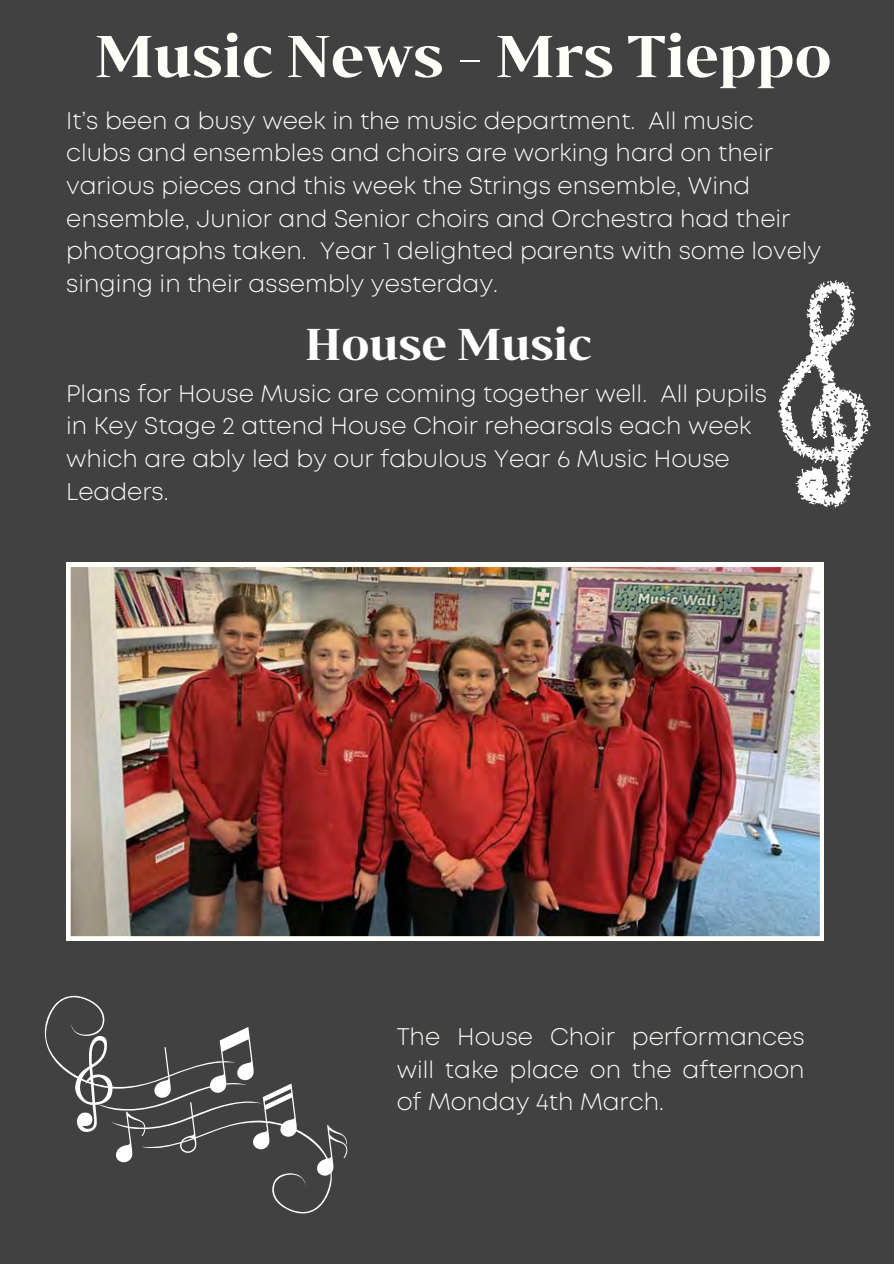
<style>
.page{position:relative;width:894px;height:1264px;background:#fff}
.page>*{position:absolute;margin:0;border:0;box-sizing:border-box;transform-origin:0 0}
.t1{font:700 55.5px "Bw Darius DEMO";color:#fffffa}
.t2{font:700 42px "Bw Darius DEMO";color:#fff}
.t3{font:300 24px/32.7px "Mont";color:#fff}
.t4{font:300 24px/32.5px "Mont";color:#fffffa;text-align:justify}
</style>
<div class="page">
<div style="left:0;top:0;width:893px;height:1263px;background:#414141"></div>
<svg style="left:44px;top:995px;width:303px;height:217px"></svg>
<svg style="left:778px;top:280px;width:92px;height:227px"></svg>
<img style="left:66px;top:562px;width:757px;height:378px">
<h1 class="t1" style="left:95px;top:22px;width:738px">Music News - Mrs Tieppo</h1>
<p class="t3" style="left:66px;top:106px;width:756px">It’s been a busy week in the music department. All music clubs and ensembles and choirs are working hard on their various pieces and this week the Strings ensemble, Wind ensemble, Junior and Senior choirs and Orchestra had their photographs taken. Year 1 delighted parents with some lovely singing in their assembly yesterday.</p>
<h2 class="t2" style="left:305px;top:318px;width:288px">House Music</h2>
<p class="t3" style="left:66px;top:379px;width:702px">Plans for House Music are coming together well. All pupils in Key Stage 2 attend House Choir rehearsals each week which are ably led by our fabulous Year 6 Music House Leaders.</p>
<p class="t4" style="left:396px;top:1022px;width:409px">The House Choir performances will take place on the afternoon of Monday 4th March.</p>
</div>
